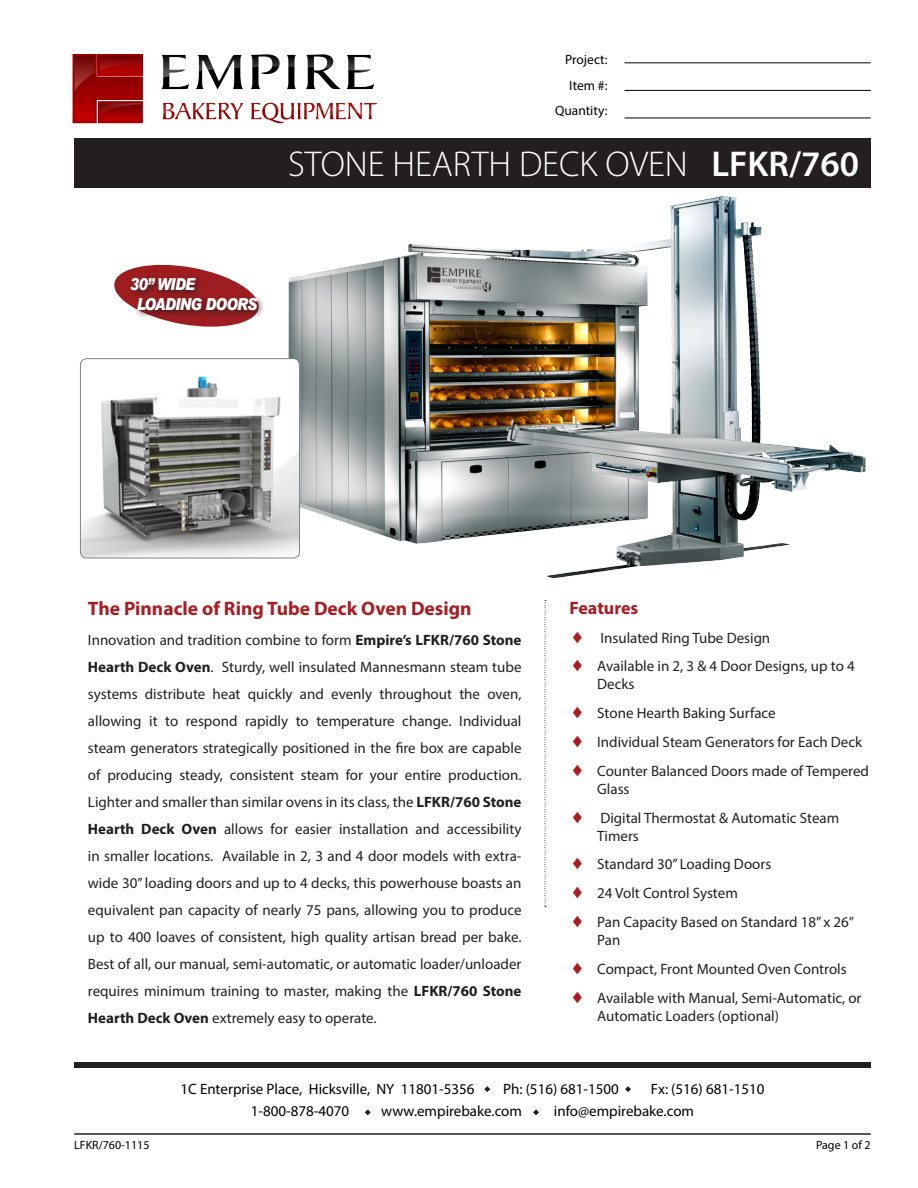
<style>
.page{position:relative;width:918px;height:1188px;background:#fff}
.page>*{position:absolute;margin:0;border:0;box-sizing:border-box;transform-origin:0 0}
.t1{font:300 36px "Myriad Pro";color:#fff}
.t2{font:700 19.5px "Myriad Pro";color:#a81e22}
.List_Title{font:700 18px "Myriad Pro";color:#a81e22}
.Header_Font__Standar{font:italic 900 16.5px "Arial";letter-spacing:-.05em;color:#fff;scale:.84 1}
.t3{font:15px/27px "Myriad Pro";color:#231f20}
.t4{font:15px "Myriad Pro";color:#000}
.t5{font:13.5px/25.5px "Myriad Pro";color:#000;text-align:right}
.t6{font:12px "Myriad Pro";color:#000}
.s1{font-weight:600}
.s2{font-weight:700}
.s3{color:#a81e22}
</style>
<div class="page">
<svg style="left:545px;top:600px;width:1px;height:307px"></svg>
<hr style="left:74px;top:1133px;width:797px;height:2px;background:#231f20">
<div style="left:74px;top:138px;width:797px;height:49px;background:#231f20"></div>
<div style="left:74px;top:1062px;width:797px;height:6px;background:#231f20"></div>
<svg style="left:484px;top:1086px;width:6px;height:6px"></svg>
<svg style="left:533px;top:1109px;width:6px;height:6px"></svg>
<svg style="left:365px;top:1109px;width:6px;height:6px"></svg>
<svg style="left:625px;top:1086px;width:6px;height:6px"></svg>
<hr style="left:625px;top:63px;width:246px;height:1px;background:#000">
<hr style="left:625px;top:90px;width:246px;height:1px;background:#000">
<hr style="left:625px;top:118px;width:246px;height:1px;background:#000">
<svg style="left:114px;top:264px;width:136px;height:63px"></svg>
<div style="left:127px;top:275px;width:139px;height:44px;background:#231f20;opacity:.75"></div>
<svg style="left:73px;top:54px;width:70px;height:69px;background:#9c0909"></svg>
<svg style="left:163px;top:103px;width:214px;height:20px"></svg>
<svg style="left:161px;top:54px;width:213px;height:36px"></svg>
<img style="left:275px;top:196px;width:591px;height:383px">
<img style="left:80px;top:359px;width:220px;height:199px">
<div style="left:80px;top:358px;width:220px;height:200px;border:1px solid #808285;border-radius:6px"></div>
<p class="t5" style="left:555px;top:47px;width:54px">Project:<br>Item #:<br>Quantity:</p>
<p class="t1" style="left:288px;top:142px;width:572px">STONE HEARTH DECK OVEN <span class="s1">LFKR/760</span></p>
<p class="Header_Font__Standar" style="left:130px;top:274px;width:79px">30” WIDE</p>
<p class="Header_Font__Standar" style="left:137px;top:294px;width:145px">LOADING DOORS</p>
<p class="t2" style="left:88px;top:596px;width:385px">The Pinnacle of Ring Tube Deck Oven Design</p>
<p class="t3" style="left:88px;top:626px;width:435px;text-align:justify">Innovation and tradition combine to form <span class="s2">Empire’s LFKR/760 Stone Hearth Deck Oven</span>. Sturdy, well insulated Mannesmann steam tube systems distribute heat quickly and evenly throughout the oven, allowing it to respond rapidly to temperature change. Individual steam generators strategically positioned in the fire box are capable of producing steady, consistent steam for your entire production.<br>Lighter and smaller than similar ovens in its class, the <span class="s2">LFKR/760 Stone Hearth Deck Oven</span> allows for easier installation and accessibility in smaller locations. Available in 2, 3 and 4 door models with extra&shy;wide 30” loading doors and up to 4 decks, this powerhouse boasts an equivalent pan capacity of nearly 75 pans, allowing you to produce up to 400 loaves of consistent, high quality artisan bread per bake.<br>Best of all, our manual, semi-automatic, or automatic loader/unloader requires minimum training to master, making the <span class="s2">LFKR/760 Stone Hearth Deck Oven</span> extremely easy to operate.</p>
<p class="List_Title" style="left:569px;top:596px;width:70px">Features</p>
<p class="t3" style="left:570px;top:624px;width:202px"><span class="s3">♦</span> Insulated Ring Tube Design</p>
<p class="t3" style="left:597px;top:657px;width:259px;line-height:18px;text-indent:-27px"><span class="s3">♦</span> Available in 2, 3 &amp; 4 Door Designs, up to 4<br>Decks</p>
<p class="t3" style="left:570px;top:699px;width:207px"><span class="s3">♦</span> Stone Hearth Baking Surface</p>
<p class="t3" style="left:570px;top:728px;width:294px"><span class="s3">♦</span> Individual Steam Generators for Each Deck</p>
<p class="t3" style="left:597px;top:761px;width:273px;line-height:18px;text-indent:-27px"><span class="s3">♦</span> Counter Balanced Doors made of Tempered<br>Glass</p>
<p class="t3" style="left:597px;top:808px;width:244px;line-height:18px;text-indent:-27px"><span class="s3">♦</span> Digital Thermostat &amp; Automatic Steam<br>Timers</p>
<p class="t3" style="left:570px;top:851px;width:203px"><span class="s3">♦</span> Standard 30” Loading Doors</p>
<p class="t3" style="left:570px;top:879px;width:169px"><span class="s3">♦</span> 24 Volt Control System</p>
<p class="t3" style="left:597px;top:913px;width:259px;line-height:18px;text-indent:-27px"><span class="s3">♦</span> Pan Capacity Based on Standard 18” x 26”<br>Pan</p>
<p class="t3" style="left:570px;top:955px;width:278px"><span class="s3">♦</span> Compact, Front Mounted Oven Controls</p>
<p class="t3" style="left:597px;top:988px;width:266px;line-height:18px;text-indent:-27px"><span class="s3">♦</span> Available with Manual, Semi-Automatic, or<br>Automatic Loaders (optional)</p>
<p class="t6" style="left:74px;top:1137px;width:77px">LFKR/760-1115</p>
<p class="t4" style="left:180px;top:1080px;width:296px">1C Enterprise Place, Hicksville, NY 11801-5356</p>
<p class="t4" style="left:503px;top:1080px;width:117px">Ph: (516) 681-1500</p>
<p class="t4" style="left:651px;top:1080px;width:115px">Fx: (516) 681-1510</p>
<p class="t4" style="left:251px;top:1102px;width:100px">1-800-878-4070</p>
<p class="t4" style="left:381px;top:1102px;width:142px">www.empirebake.com</p>
<p class="t4" style="left:554px;top:1102px;width:142px">info@empirebake.com</p>
<p class="t6" style="left:816px;top:1137px;width:56px">Page 1 of 2</p>
</div>
